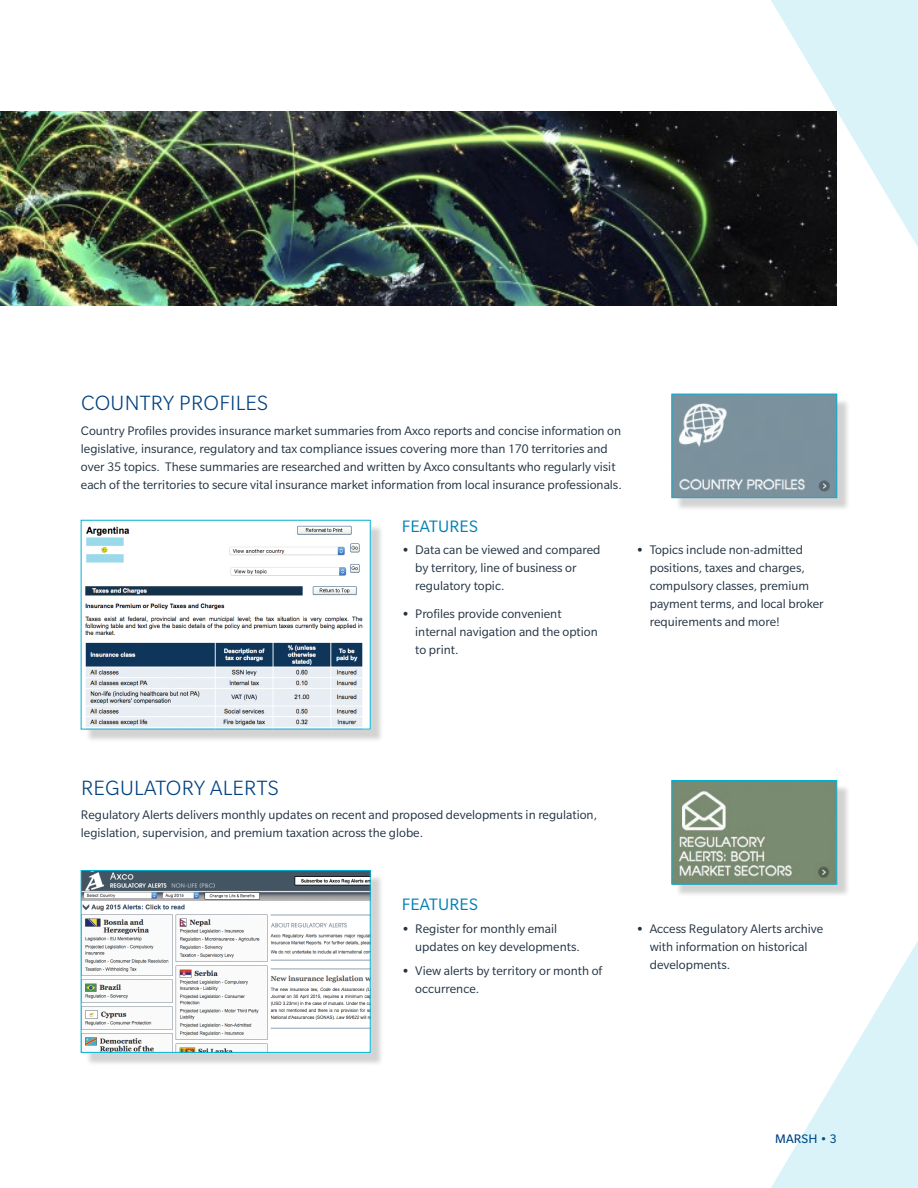
<style>
.page{position:relative;width:918px;height:1188px;background:#fff}
.page>*{position:absolute;margin:0;border:0;box-sizing:border-box;transform-origin:0 0}
.Page_Subheadline_15{font:300 22.5px "Slate Pro";letter-spacing:.01em;color:#014181}
.Body_Subhead_12_14{font:18px "Slate Pro";letter-spacing:.01em;color:#0080b3}
.Body_Text_9_12{font:13.5px/18px "Slate Pro";color:#213242}
.Folio_Right_Page{font:13.5px "Slate Pro";letter-spacing:.01em;color:#014181}
.s1{font-weight:700}
</style>
<div class="page">
<img style="left:0;top:111px;width:837px;height:195px">
<svg style="left:771px;top:941px;width:147px;height:247px"></svg>
<svg style="left:763px;top:0;width:155px;height:270px"></svg>
<div style="left:676px;top:398px;width:174px;height:113px;background:#231f20;opacity:.2"></div>
<img style="left:674px;top:396px;width:161px;height:100px">
<div style="left:672px;top:394px;width:165px;height:104px;border:1px solid #00b0d3"></div>
<div style="left:676px;top:784px;width:174px;height:114px;background:#231f20;opacity:.2"></div>
<img style="left:674px;top:782px;width:161px;height:100px">
<div style="left:672px;top:780px;width:165px;height:104px;border:1px solid #00b0d3"></div>
<div style="left:85px;top:524px;width:298px;height:219px;background:#231f20;opacity:.2"></div>
<img style="left:85px;top:524px;width:283px;height:203px">
<div style="left:85px;top:874px;width:298px;height:192px;background:#231f20;opacity:.2"></div>
<img style="left:83px;top:872px;width:285px;height:179px">
<div style="left:81px;top:870px;width:289px;height:183px;border:1px solid #00b0d3"></div>
<p class="Page_Subheadline_15" style="left:81px;top:391px;width:189px">COUNTRY PROFILES</p>
<p class="Body_Text_9_12" style="left:81px;top:422px;width:542px">Country Profiles provides insurance market summaries from Axco reports and concise information on legislative, insurance, regulatory and tax compliance issues covering more than 170 territories and over 35 topics. These summaries are researched and written by Axco consultants who regularly visit each of the territories to secure vital insurance market information from local insurance professionals.</p>
<p class="Body_Subhead_12_14" style="left:402px;top:517px;width:78px">FEATURES</p>
<p class="Body_Text_9_12" style="left:415px;top:541px;width:187px;text-indent:-14px"><span class="s1">•</span> Data can be viewed and compared by territory, line of business or regulatory topic.</p>
<p class="Body_Text_9_12" style="left:415px;top:605px;width:184px;text-indent:-14px"><span class="s1">•</span> Profiles provide convenient internal navigation and the option to print.</p>
<p class="Body_Text_9_12" style="left:650px;top:541px;width:176px;text-indent:-14px"><span class="s1">•</span> Topics include non-admitted positions, taxes and charges, compulsory classes, premium payment terms, and local broker requirements and more!</p>
<p class="Page_Subheadline_15" style="left:81px;top:776px;width:199px">REGULATORY ALERTS</p>
<p class="Body_Text_9_12" style="left:81px;top:806px;width:518px">Regulatory Alerts delivers monthly updates on recent and proposed developments in regulation, legislation, supervision, and premium taxation across the globe.</p>
<p class="Body_Subhead_12_14" style="left:402px;top:895px;width:78px">FEATURES</p>
<p class="Body_Text_9_12" style="left:415px;top:919px;width:166px;text-indent:-14px"><span class="s1">•</span> Register for monthly email updates on key developments.</p>
<p class="Body_Text_9_12" style="left:415px;top:962px;width:188px;text-indent:-14px"><span class="s1">•</span> View alerts by territory or month of occurrence.</p>
<p class="Body_Text_9_12" style="left:650px;top:919px;width:175px;text-indent:-14px"><span class="s1">•</span> Access Regulatory Alerts archive with information on historical developments.</p>
<p class="Folio_Right_Page" style="left:775px;top:1131px;width:63px">MARSH • 3</p>
</div>
